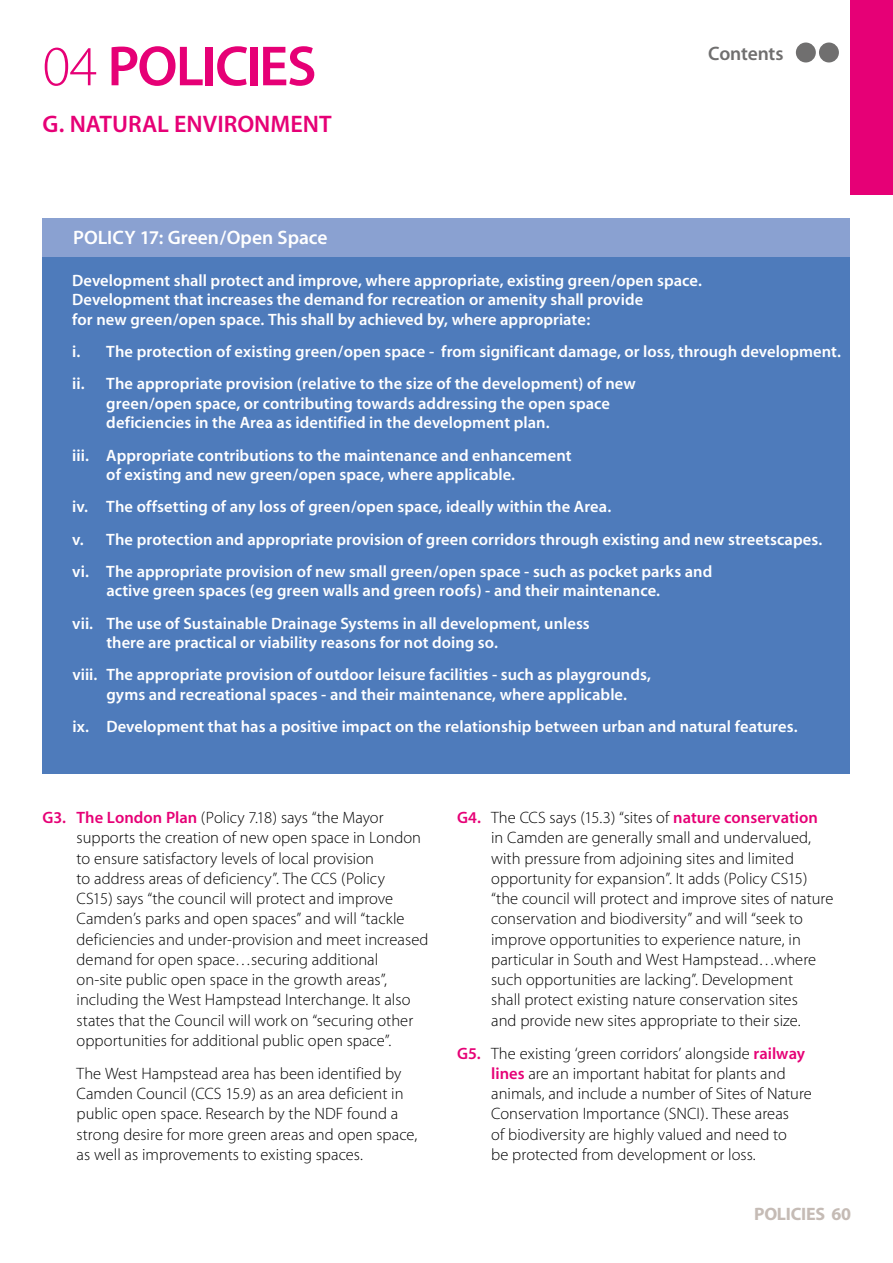
<style>
.page{position:relative;width:893px;height:1263px;background:#fff}
.page>*{position:absolute;margin:0;border:0;box-sizing:border-box;transform-origin:0 0}
.t1{font:57px "Myriad MM 565 600";letter-spacing:-.035em;color:#e60076}
.t2{font:24px "Myriad MM 565 600";color:#e60076}
.t3{font:19.5px "Myriad MM 565 600";color:#fff}
.t4{font:19.5px "Myriad MM 565 600";letter-spacing:-.015em;color:#706f6f}
.t5{font:18px "Myriad MM 700 600";letter-spacing:-.015em;color:#c5bbb5}
.t6{font:16.5px/20.2px "Myriad MM 215 600";letter-spacing:.005em;color:#000}
.t7{font:16.5px/32.2px "Myriad MM 565 600";letter-spacing:.005em;color:#fff}
.s1{font-family:"Myriad MM 215 600"}
.s2{font-family:"Myriad MM 565 600";color:#e60076}
</style>
<div class="page">
<div style="left:819px;top:43px;width:20px;height:19px;background:#706f6f;border-radius:50%"></div>
<div style="left:796px;top:43px;width:20px;height:19px;background:#706f6f;border-radius:50%"></div>
<div style="left:850px;top:0;width:43px;height:194px;background:#e60076"></div>
<div style="left:43px;top:256px;width:807px;height:517px;background:#4e7bbb"></div>
<div style="left:43px;top:218px;width:807px;height:38px;background:#8aa1d1"></div>
<h1 class="t1" style="left:43px;top:39px;width:276px"><span class="s1">04</span> POLICIES</h1>
<h2 class="t2" style="left:43px;top:112px;width:43px">g. natural</h2>
<h2 class="t2" style="left:174px;top:112px;width:16px">environment</h2>
<p class="t3" style="left:73px;top:228px;width:256px">POLICY 17: Green/Open Space</p>
<p class="t4" style="left:708px;top:44px;width:77px">Contents</p>
<p class="t7" style="left:72px;top:271px;width:631px;line-height:19.5px">Development shall protect and improve, where appropriate, existing green/open space.<br>Development that increases the demand for recreation or amenity shall provide<br>for new green/open space. This shall by achieved by, where appropriate:</p>
<p class="t7" style="left:72px;top:336px;width:770px">i. The protection of existing green/open space - from significant damage, or loss, through development. ii. The appropriate provision (relative to the size of the development) of new</p>
<p class="t7" style="left:106px;top:394px;width:505px;line-height:19.5px">green/open space, or contributing towards addressing the open space deficiencies in the Area as identified in the development plan.</p>
<p class="t7" style="left:106px;top:446px;width:467px;line-height:19.5px;text-indent:-34px">iii. Appropriate contributions to the maintenance and enhancement of existing and new green/open space, where applicable.</p>
<p class="t7" style="left:72px;top:491px;width:751px">iv. The offsetting of any loss of green/open space, ideally within the Area.<br>v. The protection and appropriate provision of green corridors through existing and new streetscapes. vi. The appropriate provision of new small green/open space - such as pocket parks and</p>
<p class="t7" style="left:72px;top:575px;width:589px;text-indent:34px">active green spaces (eg green walls and green roofs) - and their maintenance. vii. The use of Sustainable Drainage Systems in all development, unless</p>
<p class="t7" style="left:72px;top:627px;width:580px;text-indent:34px">there are practical or viability reasons for not doing so.<br>viii. The appropriate provision of outdoor leisure facilities - such as playgrounds,</p>
<p class="t7" style="left:72px;top:679px;width:727px;text-indent:34px">gyms and recreational spaces - and their maintenance, where applicable.<br>ix. Development that has a positive impact on the relationship between urban and natural features.</p>
<p class="t6" style="left:77px;top:808px;width:353px;text-indent:-34px"><span class="s2">G3. The London Plan</span> (Policy 7.18) says “the Mayor supports the creation of new open space in London to ensure satisfactory levels of local provision<br>to address areas of deficiency”. The CCS (Policy<br>CS15) says “the council will protect and improve Camden’s parks and open spaces” and will “tackle deficiencies and under-provision and meet increased demand for open space…securing additional<br>on-site public open space in the growth areas”, including the West Hampstead Interchange. It also states that the Council will work on “securing other opportunities for additional public open space”.</p>
<p class="t6" style="left:77px;top:1064px;width:342px">The West Hampstead area has been identified by Camden Council (CCS 15.9) as an area deficient in public open space. Research by the NDF found a strong desire for more green areas and open space, as well as improvements to existing spaces.</p>
<p class="t6" style="left:491px;top:808px;width:344px;text-indent:-34px"><span class="s2">G4.</span> The CCS says (15.3) “sites of <span class="s2">nature conservation </span>in Camden are generally small and undervalued, with pressure from adjoining sites and limited opportunity for expansion”. It adds (Policy CS15) “the council will protect and improve sites of nature conservation and biodiversity” and will “seek to improve opportunities to experience nature, in particular in South and West Hampstead…where such opportunities are lacking”. Development<br>shall protect existing nature conservation sites<br>and provide new sites appropriate to their size.</p>
<p class="t6" style="left:491px;top:1044px;width:322px;text-indent:-34px"><span class="s2">G5.</span> The existing ‘green corridors’ alongside <span class="s2">railway lines</span> are an important habitat for plants and animals, and include a number of Sites of Nature Conservation Importance (SNCI). These areas<br>of biodiversity are highly valued and need to<br>be protected from development or loss.</p>
<p class="t5" style="left:754px;top:1205px;width:99px">POLICIES 60</p>
</div>
